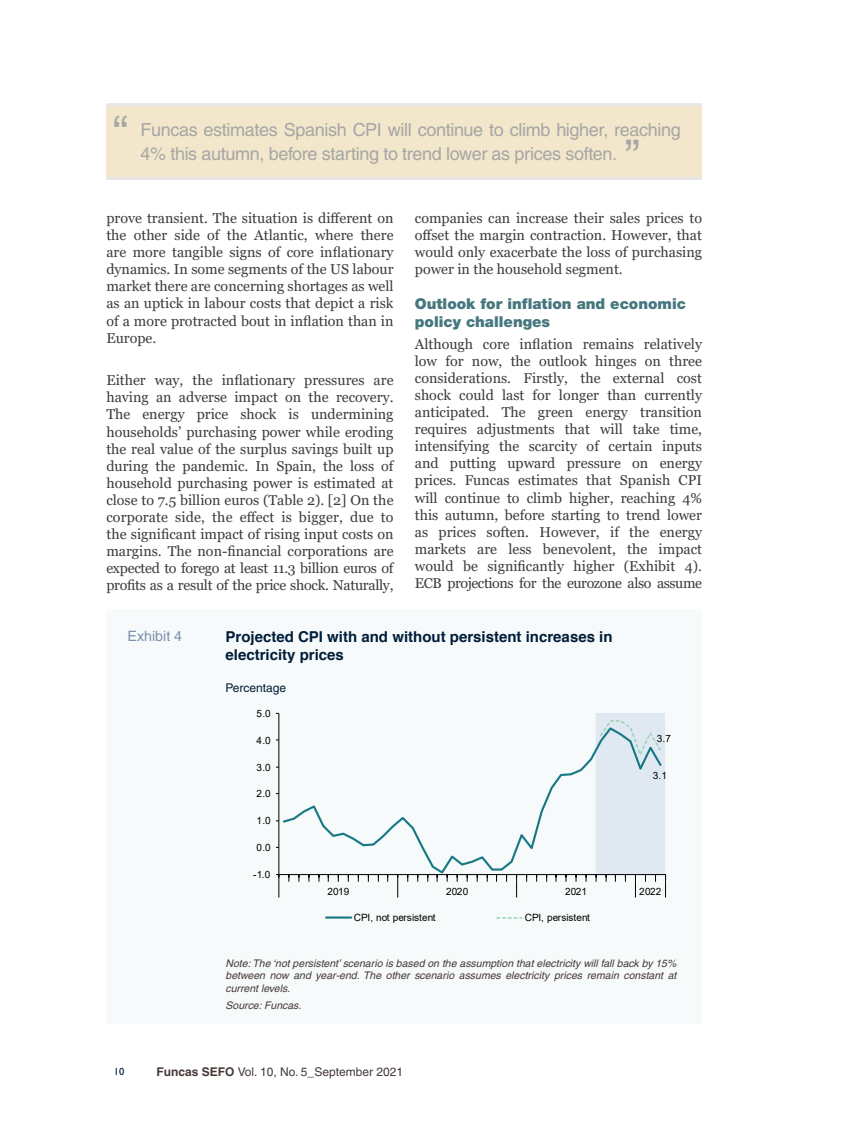
<style>
.page{position:relative;width:851px;height:1127px;background:#fff}
.page>*{position:absolute;margin:0;border:0;box-sizing:border-box;transform-origin:0 0}
.t1{font:45px "Helvetica";color:#a6a6a6}
.t2{font:18px/24px "Helvetica";letter-spacing:-.02em;color:#a6a6a6}
.t3{font:700 15px/18px "Helvetica";color:#001d39}
.t4{font:900 15px/18px "Helvetica Neue";color:#45777e}
.t5{font:14.25px/17.1px "Georgia";color:#3c3c3b;text-align:justify}
.t6{font:14.25px "Helvetica";color:#7c91ac}
.t7{font:12px "Helvetica";color:#453a36}
.t8{font:12px "Helvetica";color:#001d39}
.t9{font:italic 10.5px/12.6px "Helvetica";color:#453a36;text-align:justify}
.t10{font:500 10.5px "Gill Sans MT Std";color:#001d39}
.t11{font:10.05px "Arial";color:#000}
.s1{font-family:"Helvetica CE";font-weight:700}
</style>
<div class="page">
<div style="left:106px;top:106px;width:596px;height:72px;background:#f3e7cb"></div>
<hr style="left:106px;top:103px;width:596px;height:3px;background:#e6e6e6">
<hr style="left:106px;top:177px;width:596px;height:3px;background:#e6e6e6">
<div style="left:106px;top:609px;width:596px;height:415px;background:#f7fafa"></div>
<hr style="left:278px;top:713px;width:1px;height:161px;background:#000">
<hr style="left:279px;top:874px;width:386px;height:1px;background:#000">
<svg style="left:276px;top:874px;width:3px;height:23px"></svg>
<svg style="left:397px;top:875px;width:1px;height:22px"></svg>
<svg style="left:516px;top:875px;width:1px;height:22px"></svg>
<svg style="left:281px;top:750px;width:314px;height:125px"></svg>
<svg style="left:595px;top:713px;width:71px;height:184px;background:#dbe5ed"></svg>
<hr style="left:326px;top:916px;width:25px;height:2px;background:#187986">
<svg style="left:497px;top:917px;width:25px;height:1px"></svg>
<h1 class="t1" style="left:113px;top:106px;width:16px">“</h1>
<p class="t2" style="left:140px;top:118px;width:542px">Funcas estimates Spanish CPI will continue to climb higher, reaching<br>4% this autumn, before starting to trend lower as prices soften.</p>
<h1 class="t1" style="left:625px;top:130px;width:16px">”</h1>
<p class="t5" style="left:106px;top:210px;width:289px">prove transient. The situation is different on the other side of the Atlantic, where there are more tangible signs of core inflationary dynamics. In some segments of the US labour market there are concerning shortages as well as an uptick in labour costs that depict a risk of a more protracted bout in inflation than in Europe.</p>
<p class="t5" style="left:106px;top:372px;width:289px">Either way, the inflationary pressures are having an adverse impact on the recovery.<br>The energy price shock is undermining households’ purchasing power while eroding the real value of the surplus savings built up during the pandemic. In Spain, the loss of household purchasing power is estimated at close to 7.5 billion euros (Table 2). [2] On the corporate side, the effect is bigger, due to the significant impact of rising input costs on margins. The non-financial corporations are expected to forego at least 11.3 billion euros of profits as a result of the price shock. Naturally,</p>
<p class="t5" style="left:415px;top:210px;width:289px">companies can increase their sales prices to offset the margin contraction. However, that would only exacerbate the loss of purchasing power in the household segment.</p>
<p class="t4" style="left:415px;top:295px;width:272px">Outlook for inflation and economic policy challenges</p>
<p class="t5" style="left:415px;top:335px;width:289px">Although core inflation remains relatively low for now, the outlook hinges on three considerations. Firstly, the external cost shock could last for longer than currently anticipated. The green energy transition requires adjustments that will take time, intensifying the scarcity of certain inputs and putting upward pressure on energy prices. Funcas estimates that Spanish CPI will continue to climb higher, reaching 4% this autumn, before starting to trend lower as prices soften. However, if the energy markets are less benevolent, the impact would be significantly higher (Exhibit 4).<br>ECB projections for the eurozone also assume</p>
<p class="t6" style="left:127px;top:628px;width:56px">Exhibit 4</p>
<p class="t3" style="left:225px;top:627px;width:388px">Projected CPI with and without persistent increases in electricity prices</p>
<p class="t8" style="left:225px;top:680px;width:62px">Percentage</p>
<p class="t11" style="left:256px;top:706px;width:16px">5.0</p>
<p class="t11" style="left:256px;top:733px;width:16px">4.0</p>
<p class="t11" style="left:256px;top:760px;width:16px">3.0</p>
<p class="t11" style="left:256px;top:787px;width:16px">2.0</p>
<p class="t11" style="left:256px;top:814px;width:16px">1.0</p>
<p class="t11" style="left:256px;top:841px;width:16px">0.0</p>
<p class="t11" style="left:253px;top:867px;width:19px">-1.0</p>
<p class="t11" style="left:656px;top:732px;width:16px">3.7</p>
<p class="t11" style="left:652px;top:768px;width:16px">3.1</p>
<p class="t11" style="left:327px;top:885px;width:24px">2019</p>
<p class="t11" style="left:446px;top:885px;width:24px">2020</p>
<p class="t11" style="left:565px;top:885px;width:24px">2021</p>
<p class="t11" style="left:639px;top:885px;width:24px">2022</p>
<p class="t11" style="left:354px;top:911px;width:83px">CPI, not persistent</p>
<p class="t11" style="left:524px;top:911px;width:67px">CPI, persistent</p>
<p class="t9" style="left:225px;top:956px;width:452px">Note: The ‘not persistent’ scenario is based on the assumption that electricity will fall back by 15% between now and year-end. The other scenario assumes electricity prices remain constant at current levels.</p>
<p class="t9" style="left:225px;top:998px;width:77px">Source: Funcas.</p>
<p class="t10" style="left:114px;top:1065px;width:12px">10</p>
<p class="t7" style="left:156px;top:1064px;width:248px"><span class="s1">Funcas SEFO</span> Vol. 10, No. 5_September 2021</p>
</div>
